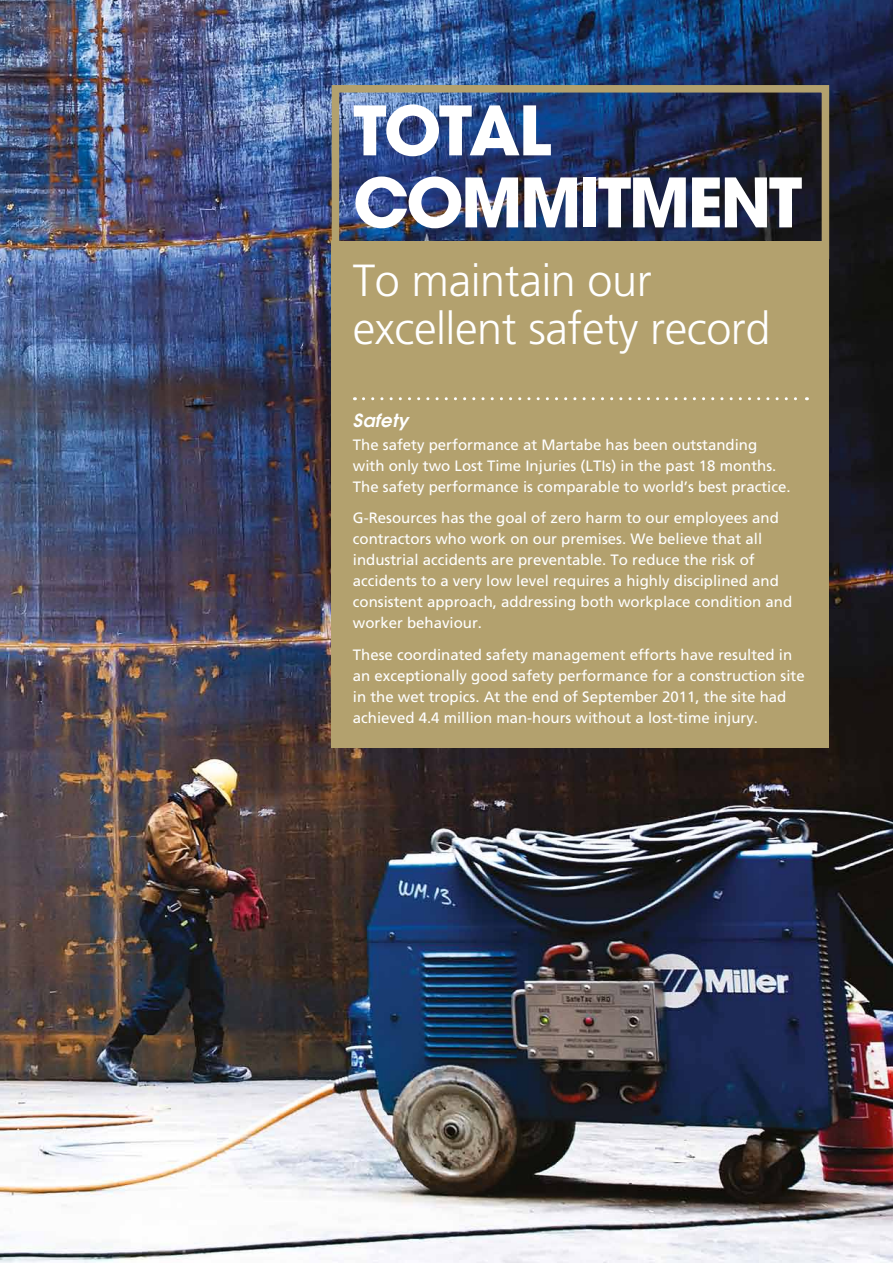
<style>
.page{position:relative;width:893px;height:1263px;background:#fff}
.page>*{position:absolute;margin:0;border:0;box-sizing:border-box;transform-origin:0 0}
.t1{font:700 67.5px/72px "Avant Garde";letter-spacing:-.04em;color:#fff}
.t2{font:300 45px/48px "Frutiger";letter-spacing:-.01em;color:#fff}
.t3{font:italic 600 18px "Avant Garde";letter-spacing:.02em;color:#fff}
.t4{font:15px/21px "Frutiger";color:#fff}
</style>
<div class="page">
<img style="left:0;top:0;width:893px;height:1263px">
<div style="left:332px;top:242px;width:497px;height:506px;background:#b3a16e"></div>
<svg style="left:363px;top:397px;width:444px;height:3px"></svg>
<div style="left:332px;top:85px;width:497px;height:174px;border:8px solid #b3a16e"></div>
<h1 class="t1" style="left:353px;top:94px;width:451px">TOTAL<br>COMMITMENT</h1>
<h2 class="t2" style="left:353px;top:257px;width:419px">To maintain our excellent safety record</h2>
<p class="t3" style="left:353px;top:408px;width:57px">Safety</p>
<p class="t4" style="left:353px;top:434px;width:439px">The safety performance at Martabe has been outstanding with only two Lost Time Injuries (LTIs) in the past 18 months.<br>The safety performance is comparable to world’s best practice.</p>
<p class="t4" style="left:353px;top:507px;width:441px">G-Resources has the goal of zero harm to our employees and contractors who work on our premises. We believe that all industrial accidents are preventable. To reduce the risk of accidents to a very low level requires a highly disciplined and consistent approach, addressing both workplace condition and worker behaviour.</p>
<p class="t4" style="left:353px;top:644px;width:453px">These coordinated safety management efforts have resulted in an exceptionally good safety performance for a construction site in the wet tropics. At the end of September 2011, the site had achieved 4.4 million man-hours without a lost-time injury.</p>
</div>
